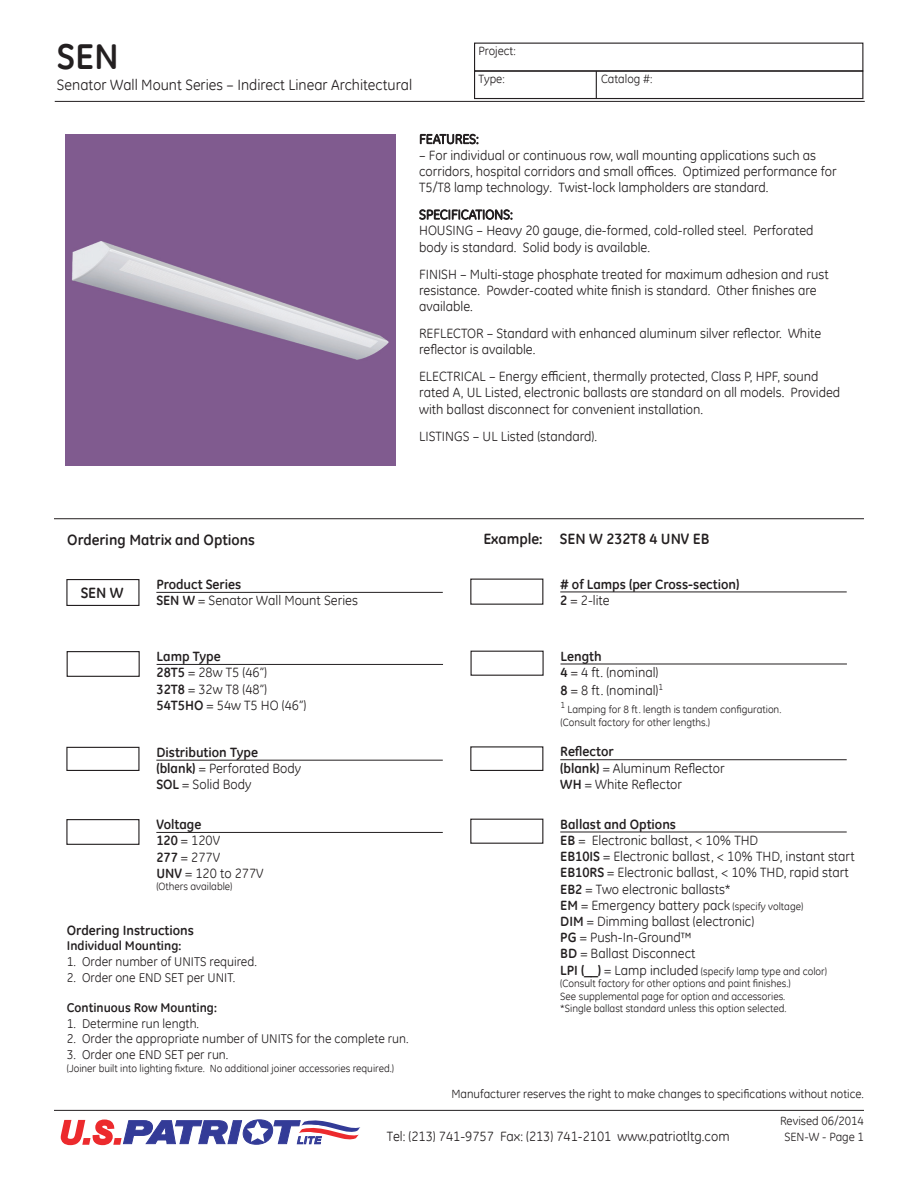
<style>
.page{position:relative;width:918px;height:1188px;background:#fff}
.page>*{position:absolute;margin:0;border:0;box-sizing:border-box;transform-origin:0 0}
.t1{font:700 36px "GE Inspira";color:#231f20}
.t2{font:italic 700 31.2px "Arial";color:#ec2a2d}
.t3{font:700 15px "GE Inspira";color:#231f20}
.t4{font:15px "GE Inspira";color:#231f20}
.t5{font:13.5px/16.2px "GE Inspira";color:#231f20}
.t6{font:700 13.5px/16.2px "GE Inspira";color:#231f20}
.t7{font:12.75px "GE Inspira";color:#231f20}
.t8{font:700 12.75px "GE Inspira";color:#231f20}
.t9{font:12px/16.4px "GE Inspira";color:#231f20;text-align:center}
.t10{font:10.5px/12.6px "GE Inspira";color:#231f20}
.t11{font:italic 700 10.05px "Arial";color:#333b97}
.t12{font:8.7px "GE Inspira";color:#231f20}
.s1{font-weight:700}
.s2{font-weight:400}
.s3{font-size:10.5px}
.s4{font-weight:700;font-size:13.5px}
.s5{font-size:13.5px}
</style>
<div class="page">
<div style="left:474px;top:43px;width:389px;height:28px;border:1px solid #231f20"></div>
<div style="left:474px;top:71px;width:389px;height:28px;border:1px solid #231f20"></div>
<svg style="left:596px;top:71px;width:1px;height:28px"></svg>
<svg style="left:420px;top:134px;width:59px;height:11px"></svg>
<svg style="left:419px;top:209px;width:94px;height:11px"></svg>
<div style="left:66px;top:579px;width:74px;height:27px;border:1px solid #231f20"></div>
<hr style="left:156px;top:592px;width:287px;height:1px;background:#231f20">
<hr style="left:54px;top:1110px;width:810px;height:1px;background:#231f20">
<hr style="left:55px;top:101px;width:810px;height:1px;background:#231f20">
<hr style="left:560px;top:592px;width:287px;height:1px;background:#231f20">
<div style="left:67px;top:651px;width:73px;height:26px;border:1px solid #231f20"></div>
<hr style="left:157px;top:664px;width:286px;height:1px;background:#231f20">
<div style="left:471px;top:651px;width:73px;height:25px;border:1px solid #231f20"></div>
<hr style="left:561px;top:664px;width:286px;height:1px;background:#231f20">
<div style="left:66px;top:747px;width:74px;height:24px;border:1px solid #231f20"></div>
<hr style="left:156px;top:760px;width:287px;height:1px;background:#231f20">
<div style="left:470px;top:746px;width:73px;height:25px;border:1px solid #231f20"></div>
<hr style="left:560px;top:759px;width:287px;height:1px;background:#231f20">
<div style="left:66px;top:819px;width:74px;height:26px;border:1px solid #231f20"></div>
<hr style="left:156px;top:832px;width:287px;height:1px;background:#231f20">
<div style="left:470px;top:819px;width:73px;height:25px;border:1px solid #231f20"></div>
<hr style="left:560px;top:832px;width:287px;height:1px;background:#231f20">
<hr style="left:54px;top:518px;width:810px;height:1px;background:#231f20">
<img style="left:65px;top:135px;width:331px;height:331px">
<svg style="left:60px;top:1119px;width:301px;height:27px"></svg>
<h1 class="t1" style="left:57px;top:33px;width:63px">SEN</h1>
<p class="t4" style="left:57px;top:75px;width:357px">Senator Wall Mount Series – Indirect Linear Architectural</p>
<p class="t9" style="left:478px;top:42px;width:39px">Project:</p>
<p class="t9" style="left:478px;top:70px;width:28px">Type:</p>
<p class="t9" style="left:601px;top:70px;width:53px">Catalog #:</p>
<p class="t5" style="left:419px;top:131px;width:61px">FEATURES:</p>
<p class="t5" style="left:419px;top:147px;width:419px">– For individual or continuous row, wall mounting applications such as corridors, hospital corridors and small offices. Optimized performance for<br>T5/T8 lamp technology. Twist-lock lampholders are standard.</p>
<p class="t5" style="left:419px;top:206px;width:396px">SPECIFICATIONS:<br>HOUSING – Heavy 20 gauge, die-formed, cold-rolled steel. Perforated body is standard. Solid body is available.</p>
<p class="t5" style="left:419px;top:266px;width:411px">FINISH – Multi-stage phosphate treated for maximum adhesion and rust resistance. Powder-coated white finish is standard. Other finishes are available.</p>
<p class="t5" style="left:419px;top:325px;width:404px">REFLECTOR – Standard with enhanced aluminum silver reflector. White reflector is available.</p>
<p class="t5" style="left:419px;top:368px;width:423px">ELECTRICAL – Energy efficient, thermally protected, Class P, HPF, sound rated A, UL Listed, electronic ballasts are standard on all models. Provided with ballast disconnect for convenient installation.</p>
<p class="t5" style="left:419px;top:428px;width:180px">LISTINGS – UL Listed (standard).</p>
<p class="t3" style="left:67px;top:530px;width:189px">Ordering Matrix and Options</p>
<p class="t3" style="left:483px;top:529px;width:228px">Example: SEN W 232T8 4 UNV EB</p>
<p class="t3" style="left:81px;top:584px;width:45px">SEN W</p>
<p class="t5" style="left:156px;top:576px;width:203px"><span class="s1">Product Series<br>SEN W</span> = Senator Wall Mount Series</p>
<p class="t6" style="left:560px;top:576px;width:181px"># of Lamps (per Cross-section)<br>2 <span class="s2">= 2-lite</span></p>
<p class="t5" style="left:157px;top:648px;width:151px"><span class="s1">Lamp Type<br>28T5</span> = 28w T5 (46”)<br><span class="s1">32T8</span> = 32w T8 (48”)<br><span class="s1">54T5HO</span> = 54w T5 HO (46”)</p>
<p class="t5" style="left:561px;top:648px;width:99px"><span class="s1">Length<br>4</span> = 4 ft. (nominal)</p>
<p class="t5" style="left:561px;top:682px;width:104px"><span class="s1">8</span> = 8 ft. (nominal)<sup>1</sup></p>
<p class="t12" style="left:561px;top:699px;width:6px">1</p>
<p class="t10" style="left:561px;top:703px;width:222px;text-indent:7px">Lamping for 8 ft. length is tandem configuration. (Consult factory for other lengths.)</p>
<p class="t6" style="left:156px;top:744px;width:146px">Distribution Type<br>(blank) <span class="s2">= Perforated Body<br></span>SOL <span class="s2">= Solid Body</span></p>
<p class="t5" style="left:560px;top:743px;width:166px"><span class="s1">Reflector<br>(blank)</span> = Aluminum Reflector<br><span class="s1">WH</span> = White Reflector</p>
<p class="t5" style="left:156px;top:816px;width:109px"><span class="s1">Voltage<br>120</span> = 120V<br><span class="s1">277</span> = 277V<br><span class="s1">UNV</span> = 120 to 277V</p>
<p class="t10" style="left:156px;top:880px;width:78px">(Others available)</p>
<p class="t5" style="left:560px;top:816px;width:296px"><span class="s1">Ballast and Options<br>EB</span> = Electronic ballast, &lt; 10% THD<br><span class="s1">EB10IS</span> = Electronic ballast, &lt; 10% THD, instant start <span class="s1">EB10RS</span> = Electronic ballast, &lt; 10% THD, rapid start <span class="s1">EB2</span> = Two electronic ballasts*<br><span class="s1">EM</span> = Emergency battery pack <span class="s3">(specify voltage)<br></span><span class="s1">DIM</span> = Dimming ballast (electronic)<br><span class="s1">PG</span> = Push-In-Ground™<br><span class="s1">BD</span> = Ballast Disconnect</p>
<p class="t10" style="left:560px;top:964px;width:268px"><span class="s4">LPI (__)</span> <span class="s5">= Lamp included</span> (specify lamp type and color) (Consult factory for other options and paint finishes.)<br>See supplemental page for option and accessories.<br>*Single ballast standard unless this option selected.</p>
<p class="t6" style="left:67px;top:922px;width:129px">Ordering Instructions</p>
<p class="t8" style="left:67px;top:938px;width:116px">Individual Mounting:</p>
<p class="t7" style="left:67px;top:953px;width:192px">1. Order number of UNITS required.</p>
<p class="t7" style="left:67px;top:969px;width:170px">2. Order one END SET per UNIT.</p>
<p class="t8" style="left:67px;top:1000px;width:151px">Continuous Row Mounting:</p>
<p class="t7" style="left:67px;top:1015px;width:134px">1. Determine run length.</p>
<p class="t7" style="left:67px;top:1030px;width:343px">2. Order the appropriate number of UNITS for the complete run.</p>
<p class="t7" style="left:67px;top:1046px;width:163px">3. Order one END SET per run.</p>
<p class="t10" style="left:67px;top:1062px;width:329px">(Joiner built into lighting fixture. No additional joiner accessories required.)</p>
<h2 class="t2" style="left:59px;top:1112px;width:64px">U.S.</h2>
<p class="t9" style="left:451px;top:1085px;width:414px">Manufacturer reserves the right to make changes to specifications without notice.</p>
<p class="t11" style="left:297px;top:1134px;width:25px">LITE</p>
<p class="t5" style="left:387px;top:1128px;width:344px">Tel: (213) 741-9757 Fax: (213) 741-2101 www.patriotltg.com</p>
<p class="t9" style="left:780px;top:1112px;width:85px">Revised 06/2014<br>SEN-W - Page 1</p>
</div>
